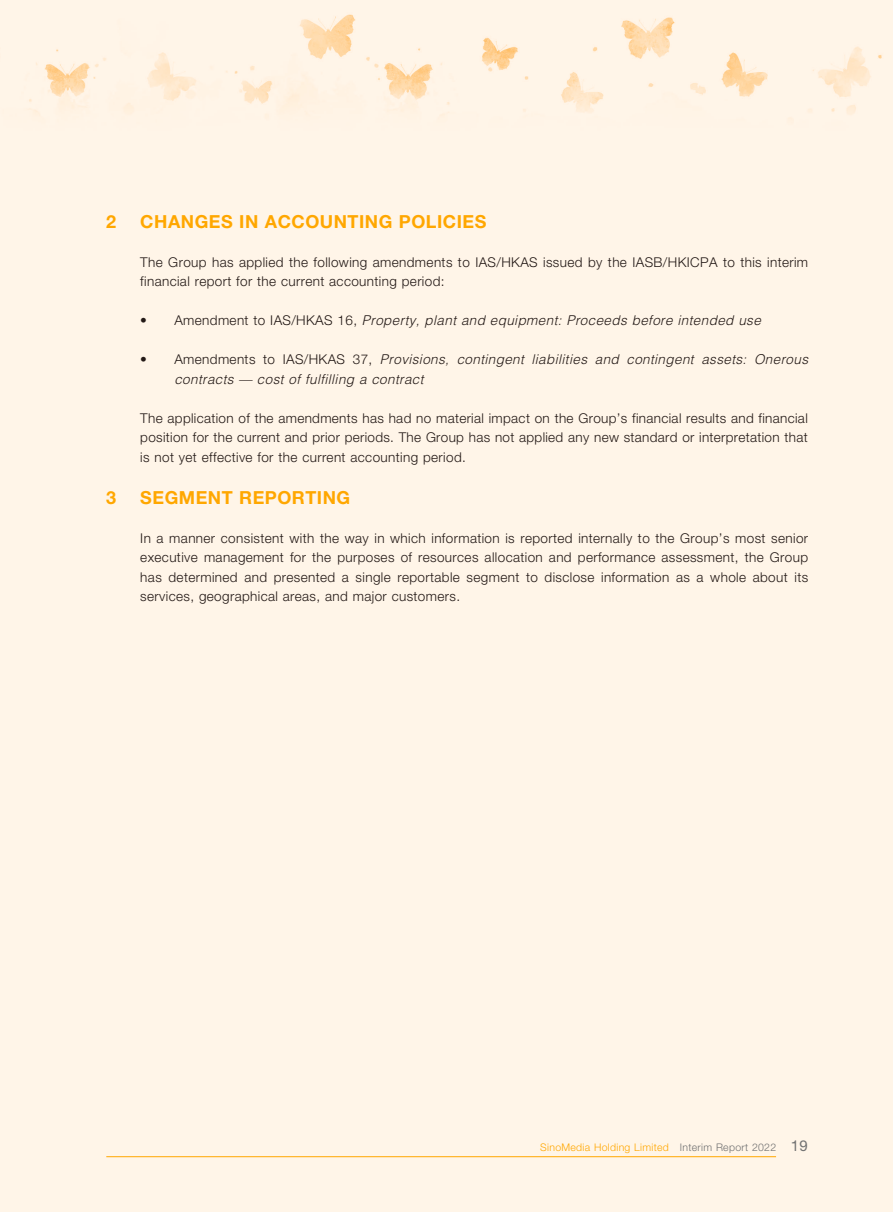
<style>
.page{position:relative;width:893px;height:1212px;background:#fff5e8}
.page>*{position:absolute;margin:0;border:0;box-sizing:border-box;transform-origin:0 0}
.t1{font:700 18px "Helvetica Neue LT Std";letter-spacing:.03em;color:#ffa700}
.t2{font:300 13.5px/19.5px "Helvetica Neue LT Std";letter-spacing:.03em;color:#231916;text-align:justify}
.t3{font:italic 300 13.5px/19.2px "Helvetica LT Std";letter-spacing:.03em;color:#231916}
.t4{font:300 10.5px "Helvetica Neue LT Std";letter-spacing:.03em;color:#ffa700}
.s1{font-family:"Helvetica Neue LT Std";font-style:normal}
.s2{color:#727272}
.s3{font-weight:400;font-size:15px;color:#727272}
</style>
<div class="page">
<hr style="left:106px;top:1156px;width:670px;height:1px;background:#ffa700">
<h1 class="t1" style="left:106px;top:210px;width:12px">2</h1>
<h1 class="t1" style="left:140px;top:210px;width:348px">CHANGES IN ACCOUNTING POLICIES</h1>
<p class="t2" style="left:140px;top:252px;width:669px">The Group has applied the following amendments to IAS/HKAS issued by the IASB/HKICPA to this interim financial report for the current accounting period:</p>
<p class="t3" style="left:140px;top:311px;width:622px"><span class="s1">• Amendment to IAS/HKAS 16,</span> Property, plant and equipment: Proceeds before intended use</p>
<p class="t3" style="left:174px;top:350px;width:635px;text-indent:-34px"><span class="s1">• Amendments to IAS/HKAS 37,</span> Provisions, contingent liabilities and contingent assets: Onerous contracts — cost of fulfilling a contract</p>
<p class="t2" style="left:140px;top:408px;width:669px">The application of the amendments has had no material impact on the Group’s financial results and financial position for the current and prior periods. The Group has not applied any new standard or interpretation that is not yet effective for the current accounting period.</p>
<h1 class="t1" style="left:106px;top:486px;width:12px">3</h1>
<h1 class="t1" style="left:140px;top:486px;width:211px">SEGMENT REPORTING</h1>
<p class="t2" style="left:140px;top:528px;width:669px">In a manner consistent with the way in which information is reported internally to the Group’s most senior executive management for the purposes of resources allocation and performance assessment, the Group has determined and presented a single reportable segment to disclose information as a whole about its services, geographical areas, and major customers.</p>
<p class="t4" style="left:540px;top:1140px;width:269px">SinoMedia Holding Limited <span class="s2">Interim Report 2022</span> <span class="s3">19</span></p>
</div>
